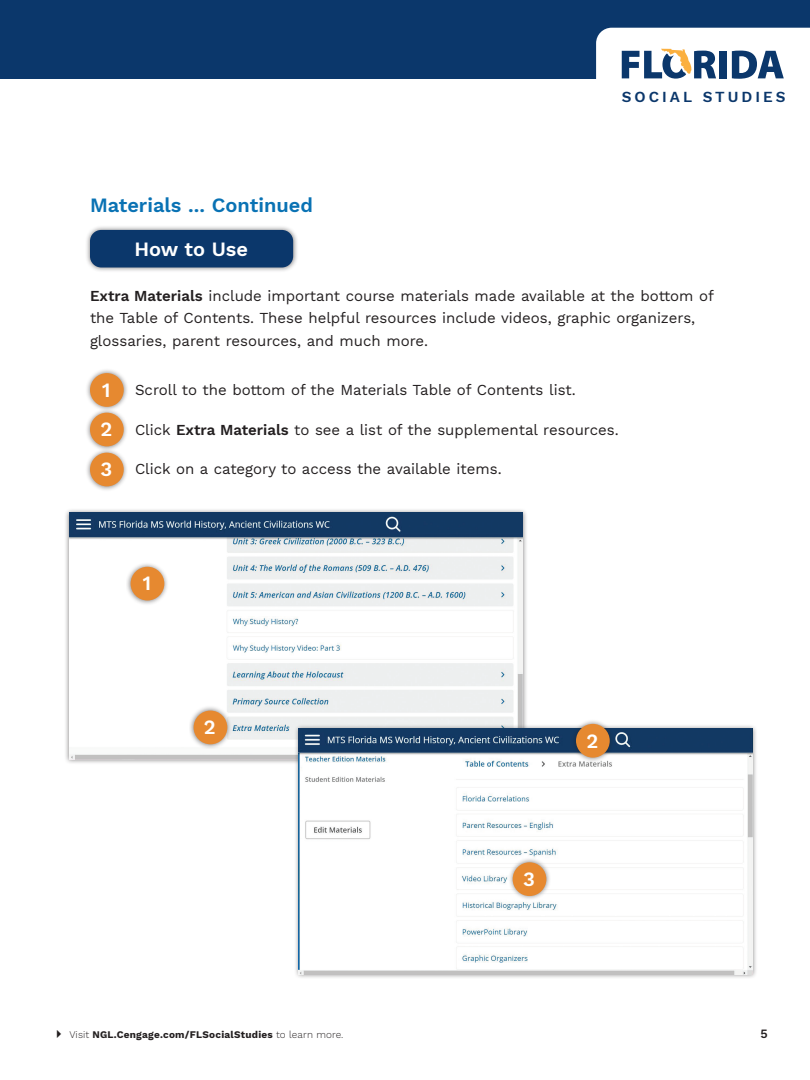
<style>
.page{position:relative;width:810px;height:1080px;background:#fff}
.page>*{position:absolute;margin:0;border:0;box-sizing:border-box;transform-origin:0 0}
.Subhead_B{font:600 20px "Work Sans";color:#0972b4}
.Subhead_B-2{font:600 20px "Work Sans";letter-spacing:-.005em;color:#fff}
.t1{font:600 15.12px "Work Sans";letter-spacing:.2em;color:#0b376b}
.Body{font:15px/22.5px "Work Sans";color:#231f20}
.t2{font:600 12.5px "Work Sans";color:#231f20}
.t3{font:700 10px "Work Sans";letter-spacing:.025em;color:#231f20}
.s1{font-weight:600}
.s2{font-weight:300}
</style>
<div class="page">
<div style="left:0;top:0;width:810px;height:79px;background:#0b376b"></div>
<svg style="left:596px;top:28px;width:214px;height:51px"></svg>
<div style="left:85px;top:368px;width:44px;height:44px;background:#231f20;opacity:.55"></div>
<div style="left:90px;top:373px;width:34px;height:34px;background:#e68930;border-radius:50%"></div>
<div style="left:85px;top:408px;width:44px;height:43px;background:#231f20;opacity:.55"></div>
<div style="left:90px;top:413px;width:34px;height:33px;background:#e68930;border-radius:50%"></div>
<div style="left:85px;top:448px;width:44px;height:43px;background:#231f20;opacity:.55"></div>
<div style="left:90px;top:453px;width:34px;height:33px;background:#e68930;border-radius:50%"></div>
<div style="left:85px;top:225px;width:213px;height:48px;background:#231f20;opacity:.55"></div>
<div style="left:90px;top:230px;width:203px;height:37px;background:#0b376b;border-radius:11px"></div>
<div style="left:64px;top:508px;width:464px;height:257px;background:#231f20;opacity:.55"></div>
<img style="left:69px;top:513px;width:454px;height:247px">
<div style="left:294px;top:724px;width:463px;height:255px;background:#231f20;opacity:.55"></div>
<img style="left:299px;top:729px;width:453px;height:245px">
<div style="left:126px;top:562px;width:43px;height:43px;background:#231f20;opacity:.55"></div>
<div style="left:131px;top:567px;width:33px;height:34px;background:#e68930;border-radius:50%"></div>
<div style="left:189px;top:706px;width:43px;height:43px;background:#231f20;opacity:.55"></div>
<div style="left:194px;top:711px;width:33px;height:33px;background:#e68930;border-radius:50%"></div>
<div style="left:571px;top:719px;width:44px;height:44px;background:#231f20;opacity:.55"></div>
<div style="left:576px;top:724px;width:34px;height:34px;background:#e68930;border-radius:50%"></div>
<div style="left:508px;top:857px;width:43px;height:44px;background:#231f20;opacity:.55"></div>
<div style="left:513px;top:862px;width:33px;height:34px;background:#e68930;border-radius:50%"></div>
<p class="Subhead_B" style="left:90px;top:190px;width:224px">Materials ... Continued</p>
<p class="Subhead_B-2" style="left:134px;top:234px;width:115px">How to Use</p>
<p class="t1" style="left:622px;top:86px;width:165px">SOCIAL STUDIES</p>
<p class="Body" style="left:90px;top:284px;width:625px"><span class="s1">Extra Materials</span> include important course materials made available at the bottom of the Table of Contents. These helpful resources include videos, graphic organizers, glossaries, parent resources, and much more.</p>
<p class="Subhead_B-2" style="left:102px;top:375px;width:10px">1</p>
<p class="Subhead_B-2" style="left:100px;top:414px;width:13px">2</p>
<p class="Body" style="left:135px;top:379px;width:442px">Scroll to the bottom of the Materials Table of Contents list.</p>
<p class="Body" style="left:135px;top:418px;width:485px">Click <span class="s1">Extra Materials</span> to see a list of the supplemental resources.</p>
<p class="Subhead_B-2" style="left:100px;top:454px;width:13px">3</p>
<p class="Body" style="left:135px;top:457px;width:368px">Click on a category to access the available items.</p>
<p class="Subhead_B-2" style="left:143px;top:569px;width:10px">1</p>
<p class="Subhead_B-2" style="left:204px;top:712px;width:13px">2</p>
<p class="Subhead_B-2" style="left:523px;top:864px;width:13px">3</p>
<p class="Subhead_B-2" style="left:586px;top:726px;width:13px">2</p>
<p class="t3" style="left:69px;top:1027px;width:276px"><span class="s2">Visit</span> NGL.Cengage.com/FLSocialStudies <span class="s2">to learn more.</span></p>
<p class="t2" style="left:761px;top:1024px;width:9px">5</p>
</div>
